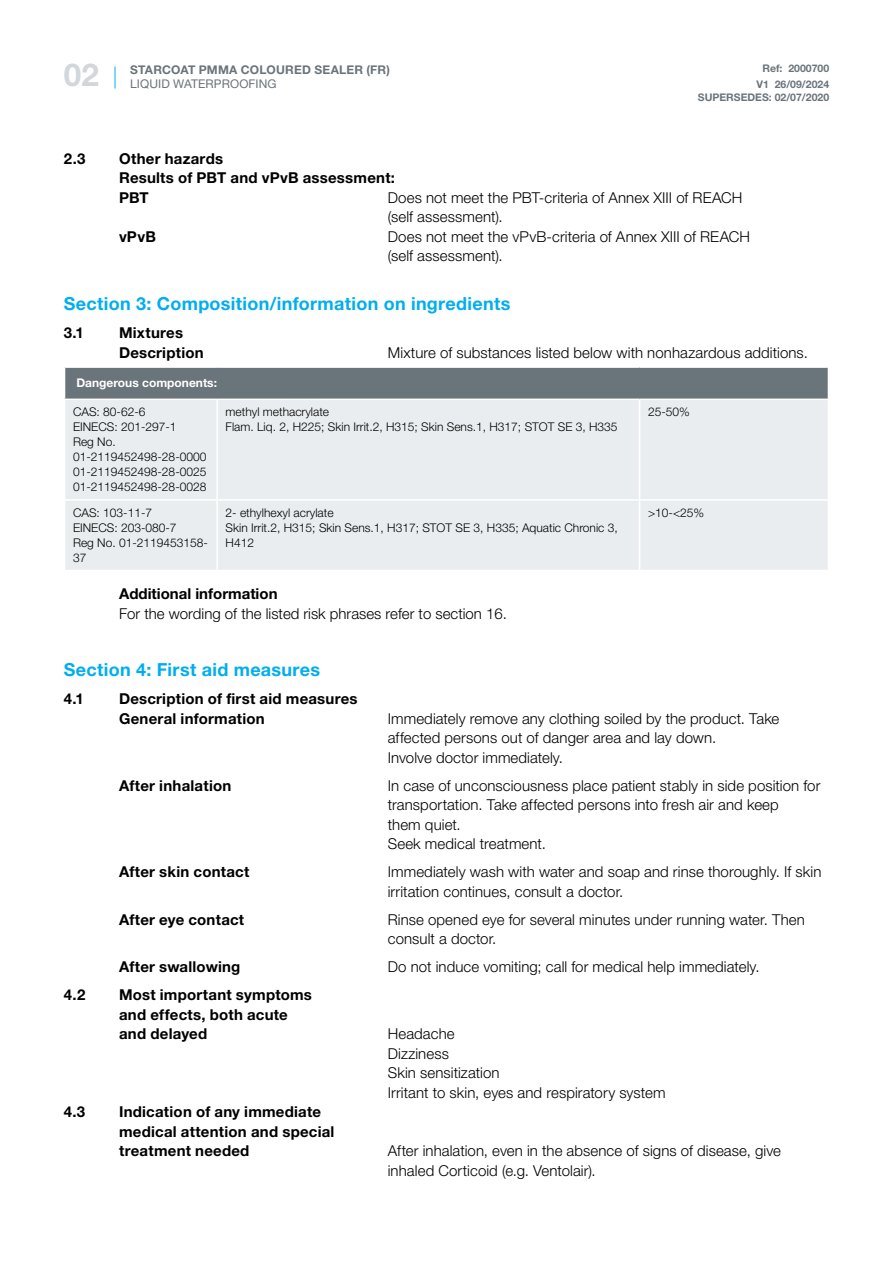
<style>
.page{position:relative;width:893px;height:1263px;background:#fff}
.page>*{position:absolute;margin:0;border:0;box-sizing:border-box;transform-origin:0 0}
.t1{font:700 31.5px "Helvetica Neue LT Std";color:#d1d7db}
.t2{font:700 18px "Helvetica Neue LT Std";letter-spacing:.015em;color:#00aeef}
.t3{font:300 15px/19.5px "Helvetica Neue LT Std";letter-spacing:.005em;color:#000}
.t4{font:700 15px/19.5px "Helvetica Neue LT Std";letter-spacing:.015em;color:#000}
.t5{font:300 12px/15px "Helvetica Neue LT Std";color:#000}
.t6{font:700 12px "Helvetica Neue LT Std";letter-spacing:.02em;color:#6a747b}
.t7{font:700 12px "Helvetica Neue LT Std";color:#fff}
.t8{font:12px "Helvetica Neue LT Std";letter-spacing:.01em;color:#6a747b}
.t9{font:700 10.5px/16.8px "Helvetica Neue LT Std";color:#6a747b;text-align:center}
</style>
<div class="page">
<svg style="left:115px;top:66px;width:1px;height:23px"></svg>
<div style="left:65px;top:367px;width:763px;height:32px;background:#6a747b"></div>
<div style="left:65px;top:400px;width:763px;height:170px;background:#eaedef"></div>
<hr style="left:216px;top:400px;width:2px;height:99px;background:#fff">
<hr style="left:639px;top:400px;width:1px;height:99px;background:#fff">
<hr style="left:216px;top:501px;width:2px;height:69px;background:#fff">
<hr style="left:639px;top:499px;width:190px;height:2px;background:#fff">
<hr style="left:639px;top:501px;width:1px;height:69px;background:#fff">
<hr style="left:64px;top:366px;width:153px;height:2px;background:#fff">
<hr style="left:217px;top:366px;width:422px;height:2px;background:#fff">
<hr style="left:639px;top:366px;width:190px;height:2px;background:#fff">
<hr style="left:64px;top:499px;width:153px;height:2px;background:#fff">
<hr style="left:217px;top:499px;width:422px;height:2px;background:#fff">
<h1 class="t1" style="left:64px;top:56px;width:37px">02</h1>
<p class="t6" style="left:130px;top:62px;width:261px">STARCOAT PMMA COLOURED SEALER (FR)</p>
<p class="t8" style="left:130px;top:76px;width:148px">LIQUID WATERPROOFING</p>
<p class="t9" style="left:756px;top:59px;width:74px">Ref: 2000700<br>V1 26/09/2024</p>
<p class="t9" style="left:698px;top:89px;width:133px">SUPERSEDES: 02/07/2020</p>
<p class="t4" style="left:64px;top:148px;width:23px">2.3</p>
<p class="t4" style="left:119px;top:148px;width:278px">Other hazards<br>Results of PBT and vPvB assessment:<br>PBT</p>
<p class="t3" style="left:388px;top:187px;width:356px">Does not meet the PBT-criteria of Annex XIII of REACH (self assessment).</p>
<p class="t4" style="left:119px;top:226px;width:38px">vPvB</p>
<p class="t3" style="left:388px;top:226px;width:364px">Does not meet the vPvB-criteria of Annex XIII of REACH (self assessment).</p>
<p class="t2" style="left:64px;top:293px;width:448px">Section 3: Composition/information on ingredients</p>
<p class="t4" style="left:64px;top:323px;width:22px">3.1</p>
<p class="t4" style="left:119px;top:323px;width:86px">Mixtures<br>Description</p>
<p class="t3" style="left:388px;top:342px;width:422px">Mixture of substances listed below with nonhazardous additions.</p>
<p class="t7" style="left:76px;top:376px;width:142px">Dangerous components:</p>
<p class="t5" style="left:73px;top:404px;width:135px">CAS: 80-62-6<br>EINECS: 201-297-1<br>Reg No.<br>01-2119452498-28-0000<br>01-2119452498-28-0025<br>01-2119452498-28-0028</p>
<p class="t5" style="left:226px;top:404px;width:393px">methyl methacrylate<br>Flam. Liq. 2, H225; Skin Irrit.2, H315; Skin Sens.1, H317; STOT SE 3, H335</p>
<p class="t5" style="left:648px;top:404px;width:43px">25-50%</p>
<p class="t5" style="left:73px;top:505px;width:136px">CAS: 103-11-7<br>EINECS: 203-080-7<br>Reg No. 01-2119453158-<br>37</p>
<p class="t5" style="left:226px;top:505px;width:394px">2- ethylhexyl acrylate<br>Skin Irrit.2, H315; Skin Sens.1, H317; STOT SE 3, H335; Aquatic Chronic 3,<br>H412</p>
<p class="t5" style="left:648px;top:505px;width:58px">&gt;10-&lt;25%</p>
<p class="t4" style="left:119px;top:584px;width:160px">Additional information</p>
<p class="t3" style="left:119px;top:603px;width:389px">For the wording of the listed risk phrases refer to section 16.</p>
<p class="t2" style="left:64px;top:659px;width:258px">Section 4: First aid measures</p>
<p class="t4" style="left:64px;top:689px;width:22px">4.1</p>
<p class="t4" style="left:119px;top:689px;width:240px">Description of first aid measures<br>General information</p>
<p class="t3" style="left:388px;top:708px;width:393px">Immediately remove any clothing soiled by the product. Take affected persons out of danger area and lay down.<br>Involve doctor immediately.</p>
<p class="t4" style="left:119px;top:775px;width:114px">After inhalation</p>
<p class="t3" style="left:388px;top:775px;width:434px">In case of unconsciousness place patient stably in side position for transportation. Take affected persons into fresh air and keep<br>them quiet.<br>Seek medical treatment.</p>
<p class="t4" style="left:119px;top:862px;width:132px">After skin contact</p>
<p class="t3" style="left:388px;top:862px;width:435px">Immediately wash with water and soap and rinse thoroughly. If skin irritation continues, consult a doctor.</p>
<p class="t4" style="left:119px;top:909px;width:127px">After eye contact</p>
<p class="t3" style="left:388px;top:909px;width:419px">Rinse opened eye for several minutes under running water. Then consult a doctor.</p>
<p class="t4" style="left:119px;top:957px;width:123px">After swallowing</p>
<p class="t3" style="left:388px;top:957px;width:373px">Do not induce vomiting; call for medical help immediately.</p>
<p class="t4" style="left:64px;top:985px;width:23px">4.2</p>
<p class="t4" style="left:119px;top:985px;width:194px">Most important symptoms and effects, both acute and delayed</p>
<p class="t4" style="left:64px;top:1102px;width:23px">4.3</p>
<p class="t4" style="left:119px;top:1102px;width:217px">Indication of any immediate medical attention and special treatment needed</p>
<p class="t3" style="left:388px;top:1024px;width:279px">Headache<br>Dizziness<br>Skin sensitization<br>Irritant to skin, eyes and respiratory system</p>
<p class="t3" style="left:388px;top:1141px;width:395px">After inhalation, even in the absence of signs of disease, give inhaled Corticoid (e.g. Ventolair).</p>
</div>
